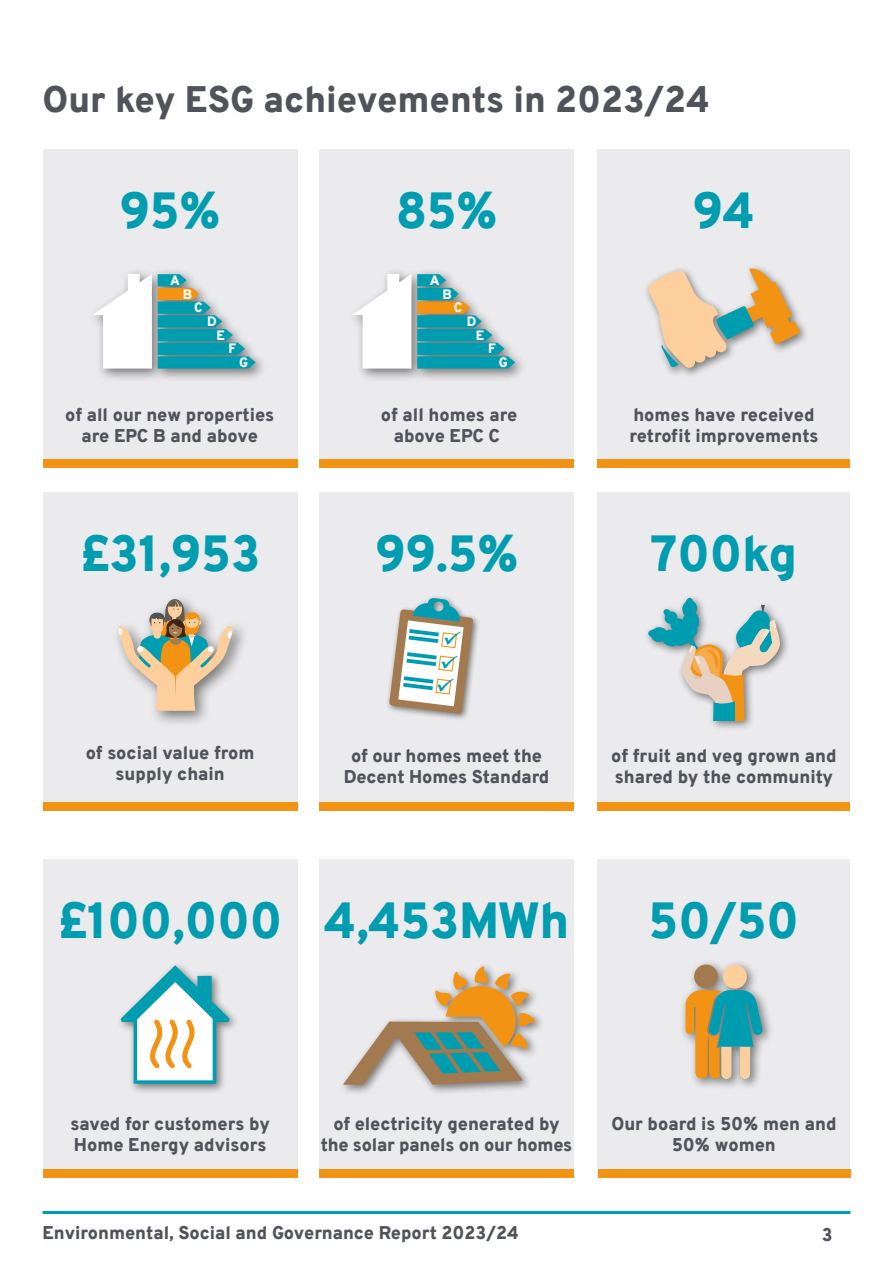
<style>
.page{position:relative;width:893px;height:1263px;background:#fff}
.page>*{position:absolute;margin:0;border:0;box-sizing:border-box;transform-origin:0 0}
.t1{font:900 49.5px "Overpass";letter-spacing:-.01em;color:#009db1}
.t2{font:900 36px "Overpass";color:#50535a}
.t3{font:900 18px/21px "Overpass";color:#50535a;text-align:center}
.t4{font:900 13.35px "Overpass";color:#fff}
</style>
<div class="page">
<div style="left:43px;top:149px;width:255px;height:319px;background:#ebebed"></div>
<div style="left:320px;top:149px;width:254px;height:319px;background:#ebebed"></div>
<div style="left:598px;top:149px;width:252px;height:319px;background:#ebebed"></div>
<div style="left:43px;top:492px;width:255px;height:319px;background:#ebebed"></div>
<div style="left:320px;top:492px;width:254px;height:319px;background:#ebebed"></div>
<div style="left:598px;top:492px;width:252px;height:319px;background:#ebebed"></div>
<div style="left:43px;top:459px;width:255px;height:9px;background:#f39313"></div>
<div style="left:320px;top:459px;width:254px;height:9px;background:#f39313"></div>
<div style="left:598px;top:459px;width:252px;height:9px;background:#f39313"></div>
<div style="left:43px;top:802px;width:255px;height:9px;background:#f39313"></div>
<div style="left:320px;top:802px;width:254px;height:9px;background:#f39313"></div>
<div style="left:598px;top:802px;width:252px;height:9px;background:#f39313"></div>
<div style="left:43px;top:859px;width:255px;height:319px;background:#ebebed"></div>
<div style="left:320px;top:859px;width:254px;height:319px;background:#ebebed"></div>
<div style="left:598px;top:859px;width:252px;height:319px;background:#ebebed"></div>
<div style="left:43px;top:1169px;width:255px;height:9px;background:#f39313"></div>
<div style="left:320px;top:1169px;width:254px;height:9px;background:#f39313"></div>
<div style="left:598px;top:1169px;width:253px;height:9px;background:#f39313"></div>
<div style="left:88px;top:267px;width:180px;height:115px;background:#000;opacity:.5"></div>
<svg style="left:158px;top:274px;width:98px;height:95px"></svg>
<svg style="left:92px;top:274px;width:60px;height:95px"></svg>
<div style="left:347px;top:267px;width:181px;height:115px;background:#000;opacity:.5"></div>
<svg style="left:417px;top:274px;width:98px;height:95px"></svg>
<svg style="left:352px;top:274px;width:59px;height:95px"></svg>
<div style="left:111px;top:592px;width:138px;height:135px;background:#000;opacity:.5"></div>
<svg style="left:117px;top:599px;width:116px;height:112px"></svg>
<div style="left:386px;top:595px;width:95px;height:127px;background:#000;opacity:.5"></div>
<div style="left:644px;top:593px;width:147px;height:138px;background:#000;opacity:.5"></div>
<svg style="left:648px;top:598px;width:133px;height:122px"></svg>
<div style="left:117px;top:961px;width:123px;height:134px;background:#000;opacity:.5"></div>
<svg style="left:134px;top:1082px;width:82px;height:2px"></svg>
<svg style="left:120px;top:965px;width:111px;height:117px"></svg>
<div style="left:339px;top:962px;width:207px;height:133px;background:#000;opacity:.5"></div>
<svg style="left:343px;top:966px;width:193px;height:119px"></svg>
<div style="left:680px;top:959px;width:95px;height:132px;background:#000;opacity:.5"></div>
<div style="left:694px;top:964px;width:24px;height:24px;background:#a37a4f;border-radius:50%"></div>
<div style="left:723px;top:965px;width:24px;height:24px;background:#fccf9c;border-radius:50%"></div>
<svg style="left:685px;top:990px;width:78px;height:99px;background:#9aac8c"></svg>
<div style="left:643px;top:264px;width:167px;height:115px;background:#000;opacity:.5"></div>
<svg style="left:648px;top:268px;width:152px;height:100px"></svg>
<hr style="left:43px;top:1211px;width:807px;height:3px;background:#009db1">
<svg style="left:389px;top:598px;width:84px;height:116px;background:#bcc5bc"></svg>
<h2 class="t2" style="left:43px;top:74px;width:669px">Our key ESG achievements in 2023/24</h2>
<h1 class="t1" style="left:119px;top:176px;width:103px">95%</h1>
<h1 class="t1" style="left:396px;top:176px;width:104px">85%</h1>
<h1 class="t1" style="left:692px;top:176px;width:64px">94</h1>
<p class="t4" style="left:170px;top:271px;width:11px">A</p>
<p class="t4" style="left:430px;top:271px;width:11px">A</p>
<p class="t4" style="left:183px;top:284px;width:11px">B</p>
<p class="t4" style="left:442px;top:284px;width:11px">B</p>
<p class="t4" style="left:194px;top:298px;width:10px">C</p>
<p class="t4" style="left:454px;top:298px;width:10px">C</p>
<p class="t4" style="left:207px;top:312px;width:11px">D</p>
<p class="t4" style="left:467px;top:312px;width:11px">D</p>
<p class="t4" style="left:216px;top:325px;width:10px">E</p>
<p class="t4" style="left:476px;top:325px;width:10px">E</p>
<p class="t4" style="left:229px;top:339px;width:9px">F</p>
<p class="t4" style="left:488px;top:339px;width:9px">F</p>
<p class="t4" style="left:239px;top:353px;width:10px">G</p>
<p class="t4" style="left:499px;top:353px;width:10px">G</p>
<p class="t3" style="left:65px;top:404px;width:210px">of all our new properties are EPC B and above</p>
<p class="t3" style="left:381px;top:404px;width:138px">of all homes are above EPC C</p>
<p class="t3" style="left:629px;top:404px;width:191px;text-align:left">homes have received retrofit improvements</p>
<h1 class="t1" style="left:80px;top:518px;width:182px">£31,953</h1>
<h1 class="t1" style="left:375px;top:518px;width:145px">99.5%</h1>
<h1 class="t1" style="left:650px;top:518px;width:148px">700kg</h1>
<p class="t3" style="left:86px;top:742px;width:170px">of social value from supply chain</p>
<p class="t3" style="left:344px;top:746px;width:207px">of our homes meet the<br>Decent Homes Standard</p>
<p class="t3" style="left:611px;top:746px;width:227px;text-align:left">of fruit and veg grown and shared by the community</p>
<h1 class="t1" style="left:58px;top:885px;width:514px">£100,000 4,453MWh</h1>
<h1 class="t1" style="left:649px;top:885px;width:152px">50/50</h1>
<p class="t3" style="left:70px;top:1113px;width:201px;text-align:left">saved for customers by<br>Home Energy advisors</p>
<p class="t3" style="left:321px;top:1113px;width:253px">of electricity generated by the solar panels on our homes</p>
<p class="t3" style="left:611px;top:1113px;width:227px">Our board is 50% men and<br>50% women</p>
<p class="t3" style="left:43px;top:1222px;width:478px">Environmental, Social and Governance Report 2023/24</p>
<p class="t3" style="left:822px;top:1224px;width:12px">3</p>
</div>
